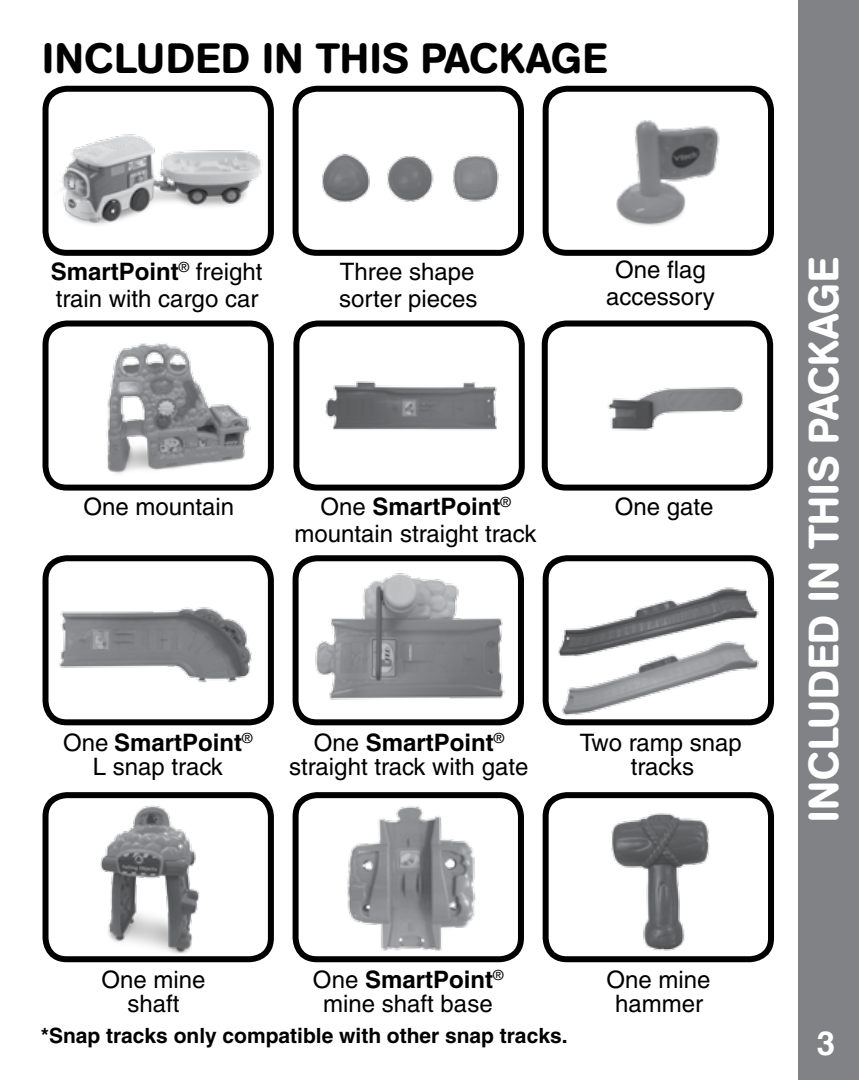
<style>
.page{position:relative;width:859px;height:1080px;background:#fff}
.page>*{position:absolute;margin:0;border:0;box-sizing:border-box;transform-origin:0 0}
.t1{font:500 42px "AG Book Rounded";letter-spacing:.02em;color:#000}
.t2{font:500 42px "AG Book Rounded";letter-spacing:.01em;color:#fff}
.t3{font:700 33px "Helvetica";color:#fff}
.t4{font:500 24px/24px "Helvetica";color:#000;text-align:center}
.t5{font:700 21px "Helvetica";color:#000}
.s1{font-weight:700}
</style>
<div class="page">
<div style="left:798px;top:0;width:61px;height:1080px;background:#808285"></div>
<div style="left:43px;top:86px;width:231px;height:170px;border:6px solid #000;border-radius:21px"></div>
<img style="left:61px;top:109px;width:207px;height:130px">
<div style="left:543px;top:86px;width:231px;height:170px;border:6px solid #000;border-radius:21px"></div>
<div style="left:293px;top:86px;width:231px;height:170px;border:6px solid #000;border-radius:21px"></div>
<img style="left:453px;top:154px;width:46px;height:48px">
<img style="left:387px;top:156px;width:47px;height:46px">
<img style="left:322px;top:153px;width:48px;height:49px">
<img style="left:616px;top:120px;width:104px;height:106px">
<img style="left:325px;top:381px;width:172px;height:49px">
<img style="left:607px;top:387px;width:136px;height:44px">
<img style="left:106px;top:343px;width:145px;height:131px">
<div style="left:542px;top:321px;width:231px;height:170px;border:6px solid #000;border-radius:21px"></div>
<div style="left:293px;top:321px;width:232px;height:170px;border:6px solid #000;border-radius:21px"></div>
<div style="left:43px;top:321px;width:231px;height:170px;border:6px solid #000;border-radius:21px"></div>
<div style="left:543px;top:555px;width:231px;height:170px;border:6px solid #000;border-radius:21px"></div>
<div style="left:293px;top:555px;width:231px;height:170px;border:6px solid #000;border-radius:21px"></div>
<div style="left:43px;top:555px;width:231px;height:170px;border:6px solid #000;border-radius:21px"></div>
<img style="left:59px;top:607px;width:193px;height:76px">
<div style="left:543px;top:792px;width:231px;height:170px;border:6px solid #000;border-radius:21px"></div>
<div style="left:293px;top:792px;width:231px;height:170px;border:6px solid #000;border-radius:21px"></div>
<div style="left:43px;top:792px;width:231px;height:170px;border:6px solid #000;border-radius:21px"></div>
<img style="left:347px;top:806px;width:129px;height:145px">
<img style="left:611px;top:813px;width:99px;height:138px">
<img style="left:100px;top:805px;width:100px;height:149px">
<img style="left:562px;top:587px;width:197px;height:53px">
<img style="left:553px;top:640px;width:209px;height:76px">
<img style="left:315px;top:569px;width:202px;height:131px">
<h1 class="t1" style="left:43px;top:33px;width:566px">INCLUDED IN THIS PACKAGE</h1>
<p class="t4" style="left:51px;top:258px;width:213px;line-height:27px;text-align:left"><span class="s1">SmartPoint</span><sup>®</sup> freight train with cargo car</p>
<p class="t4" style="left:339px;top:258px;width:140px;line-height:26.4px;text-align:left">Three shape sorter pieces</p>
<p class="t4" style="left:606px;top:256px;width:110px;line-height:27px">One flag accessory</p>
<p class="t4" style="left:295px;top:493px;width:243px;line-height:27px">One <span class="s1">SmartPoint</span><sup>® </sup>mountain straight track</p>
<p class="t4" style="left:83px;top:495px;width:152px">One mountain</p>
<p class="t4" style="left:615px;top:495px;width:100px">One gate</p>
<p class="t4" style="left:63px;top:730px;width:191px">One <span class="s1">SmartPoint</span><sup>®<br></sup>L snap track</p>
<p class="t4" style="left:289px;top:730px;width:241px">One <span class="s1">SmartPoint</span><sup>® </sup>straight track with gate</p>
<p class="t4" style="left:580px;top:730px;width:164px">Two ramp snap tracks</p>
<p class="t4" style="left:102px;top:967px;width:106px">One mine shaft</p>
<p class="t4" style="left:313px;top:967px;width:192px">One <span class="s1">SmartPoint</span><sup>® </sup>mine shaft base</p>
<p class="t4" style="left:606px;top:967px;width:106px">One mine hammer</p>
<p class="t5" style="left:41px;top:1023px;width:528px">*Snap tracks only compatible with other snap tracks.</p>
<h1 class="t2" style="left:799px;top:822px;width:566px;rotate:-90deg">Included In This Package</h1>
<h2 class="t3" style="left:817px;top:1016px;width:20px">3</h2>
</div>
